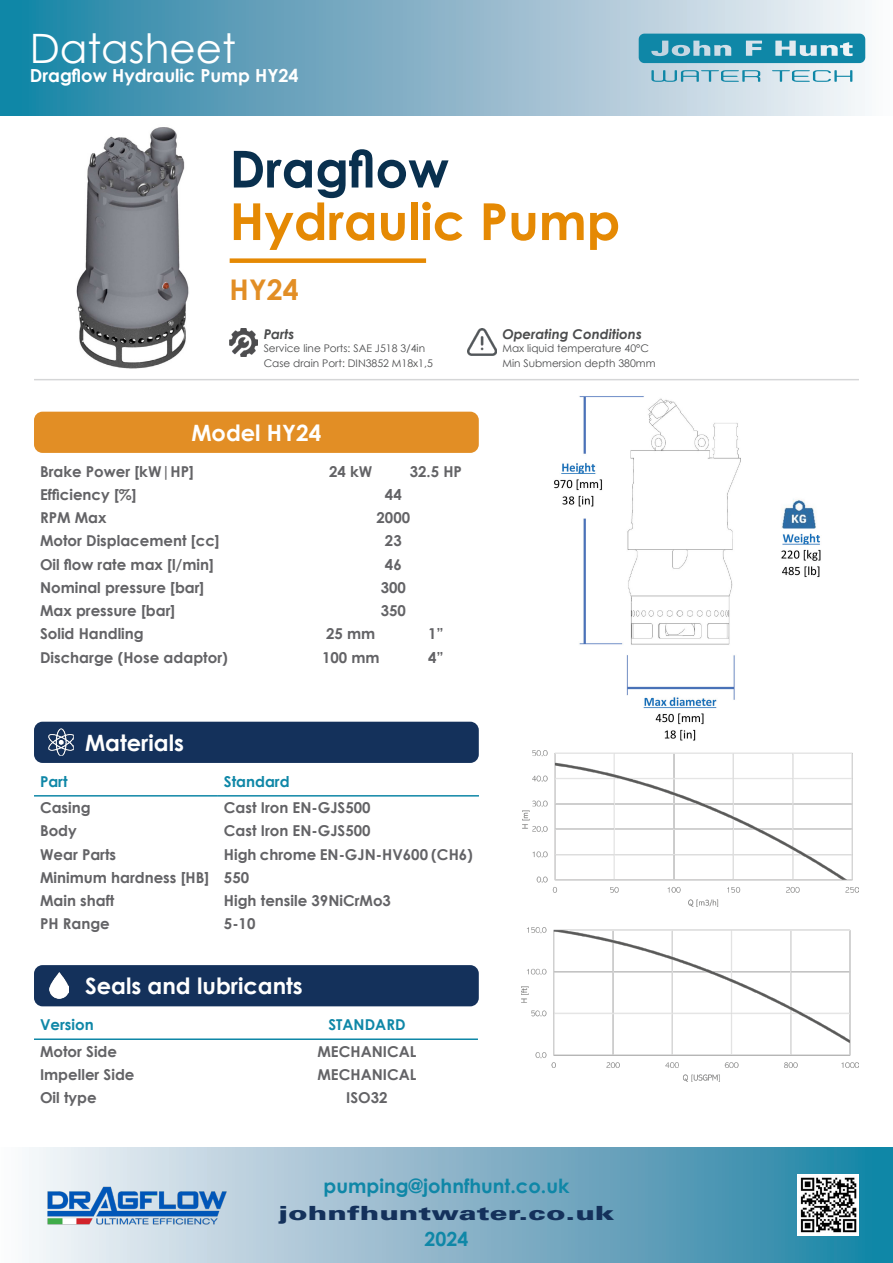
<style>
.page{position:relative;width:893px;height:1263px;background:#fff}
.page>*{position:absolute;margin:0;border:0;box-sizing:border-box;transform-origin:0 0}
.t1{font:700 51px "Century Gothic";color:#e58903}
.t2{font:700 51px "Century Gothic";color:#09304e}
.t3{font:40.5px "Century Gothic";color:#fff}
.t4{font:700 28.5px "Century Gothic";color:#e28e25}
.t5{font:700 22.5px "Century Gothic";color:#fff}
.t6{font:700 19.5px "Century Gothic";color:#0f87a7}
.t7{font:900 19.5px "Univers";color:#14315b;scale:1.5 1}
.t8{font:700 18px "Century Gothic";color:#fff}
.t9{font:700 15px "Century Gothic";color:#636366}
.t10{font:700 15px "Century Gothic";color:#0f87a7}
.Green_Bulleted{font:italic 700 13.5px "Century Gothic";color:#4b4c4d}
.Green_Bulleted-2{font:10.5px "Century Gothic";color:#4b4c4d}
</style>
<div class="page">
<img style="left:76px;top:127px;width:113px;height:241px">
<hr style="left:34px;top:379px;width:825px;height:1px;background:#8e9093">
<svg style="left:0;top:0;width:866px;height:115px;background:#7eb1c7"></svg>
<svg style="left:639px;top:34px;width:226px;height:48px;background:#6bb1c6"></svg>
<div style="left:230px;top:258px;width:196px;height:5px;background:#e58903"></div>
<svg style="left:29px;top:1147px;width:864px;height:116px;background:#83b3c8"></svg>
<img style="left:798px;top:1175px;width:61px;height:61px">
<img style="left:43px;top:1177px;width:189px;height:56px">
<div style="left:34px;top:722px;width:445px;height:41px;background:#14315b;border-radius:9px"></div>
<img style="left:48px;top:728px;width:26px;height:28px">
<hr style="left:34px;top:795px;width:184px;height:1px;background:#0f87a7">
<hr style="left:218px;top:795px;width:261px;height:1px;background:#0f87a7">
<img style="left:467px;top:329px;width:29px;height:27px">
<img style="left:229px;top:329px;width:28px;height:28px">
<img style="left:554px;top:396px;width:267px;height:345px">
<img style="left:522px;top:927px;width:337px;height:154px">
<img style="left:522px;top:751px;width:337px;height:155px">
<hr style="left:34px;top:1038px;width:222px;height:2px;background:#0f87a7">
<hr style="left:256px;top:1038px;width:222px;height:2px;background:#0f87a7">
<div style="left:34px;top:965px;width:445px;height:41px;background:#14315b;border-radius:9px"></div>
<img style="left:50px;top:973px;width:18px;height:25px">
<div style="left:34px;top:412px;width:445px;height:41px;background:#e28e25;border-radius:9px"></div>
<p class="t3" style="left:30px;top:20px;width:207px">Datasheet</p>
<p class="t8" style="left:30px;top:62px;width:270px">Dragflow Hydraulic Pump HY24</p>
<p class="t2" style="left:230px;top:130px;width:221px">Dragflow</p>
<p class="t1" style="left:230px;top:183px;width:392px">Hydraulic Pump</p>
<p class="t4" style="left:230px;top:268px;width:70px">HY24</p>
<p class="Green_Bulleted" style="left:264px;top:324px;width:32px">Parts</p>
<p class="Green_Bulleted-2" style="left:264px;top:341px;width:163px">Service line Ports: SAE J518 3/4in</p>
<p class="Green_Bulleted-2" style="left:264px;top:356px;width:171px">Case drain Port: DIN3852 M18x1,5</p>
<p class="t5" style="left:191px;top:415px;width:132px">Model HY24</p>
<p class="t9" style="left:40px;top:460px;width:155px">Brake Power [kW|HP]</p>
<p class="t9" style="left:329px;top:460px;width:45px">24 kW</p>
<p class="t9" style="left:410px;top:460px;width:54px">32.5 HP</p>
<p class="t9" style="left:40px;top:483px;width:98px">Efficiency [%]</p>
<p class="t9" style="left:385px;top:483px;width:18px">44</p>
<p class="t9" style="left:40px;top:506px;width:68px">RPM Max</p>
<p class="t9" style="left:377px;top:506px;width:35px">2000</p>
<p class="t9" style="left:40px;top:530px;width:181px">Motor Displacement [cc]</p>
<p class="t9" style="left:385px;top:530px;width:18px">23</p>
<p class="t9" style="left:40px;top:553px;width:175px">Oil flow rate max [l/min]</p>
<p class="t9" style="left:385px;top:553px;width:18px">46</p>
<p class="t9" style="left:40px;top:576px;width:166px">Nominal pressure [bar]</p>
<p class="t9" style="left:381px;top:576px;width:27px">300</p>
<p class="t9" style="left:40px;top:599px;width:137px">Max pressure [bar]</p>
<p class="t9" style="left:381px;top:599px;width:27px">350</p>
<p class="t9" style="left:40px;top:623px;width:105px">Solid Handling</p>
<p class="t9" style="left:326px;top:623px;width:51px">25 mm</p>
<p class="t9" style="left:428px;top:623px;width:17px">1”</p>
<p class="t9" style="left:40px;top:646px;width:189px">Discharge (Hose adaptor)</p>
<p class="t9" style="left:322px;top:646px;width:59px">100 mm</p>
<p class="t9" style="left:428px;top:646px;width:17px">4”</p>
<p class="t5" style="left:85px;top:725px;width:100px">Materials</p>
<p class="t10" style="left:40px;top:770px;width:29px">Part</p>
<p class="t10" style="left:224px;top:770px;width:67px">Standard</p>
<p class="t9" style="left:40px;top:796px;width:52px">Casing</p>
<p class="t9" style="left:224px;top:796px;width:148px">Cast Iron EN-GJS500</p>
<p class="t9" style="left:40px;top:819px;width:38px">Body</p>
<p class="t9" style="left:224px;top:819px;width:148px">Cast Iron EN-GJS500</p>
<p class="t9" style="left:40px;top:843px;width:78px">Wear Parts</p>
<p class="t9" style="left:224px;top:843px;width:251px">High chrome EN-GJN-HV600 (CH6)</p>
<p class="t9" style="left:40px;top:866px;width:171px">Minimum hardness [HB]</p>
<p class="t9" style="left:224px;top:866px;width:27px">550</p>
<p class="t9" style="left:40px;top:889px;width:76px">Main shaft</p>
<p class="t9" style="left:224px;top:889px;width:169px">High tensile 39NiCrMo3</p>
<p class="t9" style="left:40px;top:912px;width:71px">PH Range</p>
<p class="t9" style="left:224px;top:912px;width:33px">5-10</p>
<p class="t5" style="left:85px;top:969px;width:219px">Seals and lubricants</p>
<p class="t10" style="left:40px;top:1013px;width:55px">Version</p>
<p class="t10" style="left:328px;top:1013px;width:79px">STANDARD</p>
<p class="t9" style="left:40px;top:1040px;width:79px">Motor Side</p>
<p class="t9" style="left:317px;top:1040px;width:101px">MECHANICAL</p>
<p class="t9" style="left:40px;top:1063px;width:96px">Impeller Side</p>
<p class="t9" style="left:317px;top:1063px;width:101px">MECHANICAL</p>
<p class="t9" style="left:40px;top:1086px;width:58px">Oil type</p>
<p class="t9" style="left:346px;top:1086px;width:43px">ISO32</p>
<p class="Green_Bulleted" style="left:502px;top:324px;width:141px">Operating Conditions</p>
<p class="Green_Bulleted-2" style="left:502px;top:341px;width:148px">Max liquid temperature 40°C</p>
<p class="Green_Bulleted-2" style="left:502px;top:356px;width:155px">Min Submersion depth 380mm</p>
<p class="t6" style="left:324px;top:1171px;width:247px">pumping@johnfhunt.co.uk</p>
<p class="t6" style="left:425px;top:1224px;width:45px">2024</p>
<p class="t7" style="left:279px;top:1200px;width:225px">johnfhuntwater.co.uk</p>
</div>
